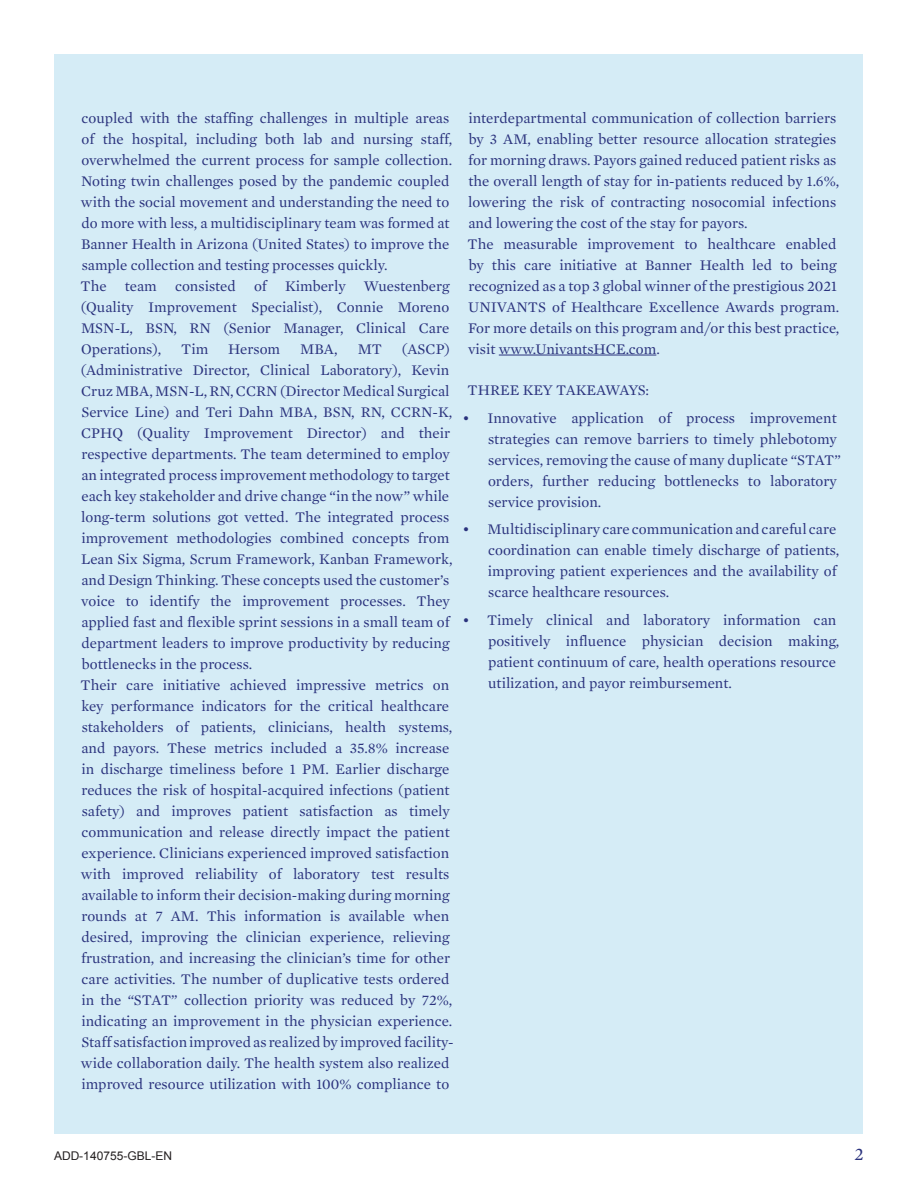
<style>
.page{position:relative;width:918px;height:1188px;background:#fff}
.page>*{position:absolute;margin:0;border:0;box-sizing:border-box;transform-origin:0 0}
.t1{font:18px "Mercury Text G1";color:#2a327d}
.IFCC_article_body_co{font:15px/21px "Mercury Text G1";color:#2a327d}
.t2{font:12px "Arial";color:#231f20}
</style>
<div class="page">
<div style="left:55px;top:54px;width:808px;height:1079px;background:#d5ecf6"></div>
<hr style="left:499px;top:355px;width:157px;height:1px;background:#2a327d">
<p class="IFCC_article_body_co" style="left:81px;top:107px;width:373px">coupled with the staffing challenges in multiple areas of the hospital, including both lab and nursing staff, overwhelmed the current process for sample collection.<br>Noting twin challenges posed by the pandemic coupled with the social movement and understanding the need to do more with less, a multidisciplinary team was formed at Banner Health in Arizona (United States) to improve the sample collection and testing processes quickly.</p>
<p class="IFCC_article_body_co" style="left:81px;top:275px;width:370px;text-align:justify">The team consisted of Kimberly Wuestenberg (Quality Improvement Specialist), Connie Moreno MSN-L, BSN, RN (Senior Manager, Clinical Care Operations),</p>
<p class="IFCC_article_body_co" style="left:81px;top:338px;width:373px;text-indent:321px">(ASCP) (Administrative Director, Clinical Laboratory), Kevin Cruz MBA, MSN-L, RN, CCRN (Director Medical Surgical Service Line) and Teri Dahn MBA, BSN, RN, CCRN-K, CPHQ (Quality Improvement Director) and their respective departments. The team determined to employ an integrated process improvement methodology to target each key stakeholder and drive change “in the now” while long-term solutions got vetted. The integrated process improvement methodologies combined concepts from Lean Six Sigma, Scrum Framework, Kanban Framework, and Design Thinking. These concepts used the customer’s voice to identify the improvement processes. They applied fast and flexible sprint sessions in a small team of department leaders to improve productivity by reducing bottlenecks in the process.</p>
<p class="IFCC_article_body_co" style="left:81px;top:674px;width:375px">Their care initiative achieved impressive metrics on key performance indicators for the critical healthcare stakeholders of patients, clinicians, health systems, and payors. These metrics included a 35.8% increase in discharge timeliness before 1 PM. Earlier discharge reduces the risk of hospital-acquired infections (patient safety) and improves patient satisfaction as timely communication and release directly impact the patient experience. Clinicians experienced improved satisfaction with improved reliability of laboratory test results available to inform their decision-making during morning rounds at 7 AM. This information is available when desired, improving the clinician experience, relieving frustration, and increasing the clinician’s time for other care activities. The number of duplicative tests ordered in the “STAT” collection priority was reduced by 72%, indicating an improvement in the physician experience.<br>Staff satisfaction improved as realized by improved facility&shy;wide collaboration daily. The health system also realized improved resource utilization with 100% compliance to</p>
<p class="IFCC_article_body_co" style="left:181px;top:338px;width:29px">Tim</p>
<p class="IFCC_article_body_co" style="left:228px;top:338px;width:53px">Hersom</p>
<p class="IFCC_article_body_co" style="left:300px;top:338px;width:39px">MBA,</p>
<p class="IFCC_article_body_co" style="left:358px;top:338px;width:26px">MT</p>
<p class="IFCC_article_body_co" style="left:468px;top:107px;width:373px">interdepartmental communication of collection barriers by 3 AM, enabling better resource allocation strategies for morning draws. Payors gained reduced patient risks as the overall length of stay for in-patients reduced by 1.6%, lowering the risk of contracting nosocomial infections and lowering the cost of the stay for payors.</p>
<p class="IFCC_article_body_co" style="left:468px;top:233px;width:373px">The measurable improvement to healthcare enabled by this care initiative at Banner Health led to being recognized as a top 3 global winner of the prestigious 2021<br>UNIVANTS of Healthcare Excellence Awards program.<br>For more details on this program and/or this best practice, visit www.UnivantsHCE.com.</p>
<p class="IFCC_article_body_co" style="left:468px;top:379px;width:183px">THREE KEY TAKEAWAYS:</p>
<p class="IFCC_article_body_co" style="left:488px;top:407px;width:354px;text-indent:-25px">• Innovative application of process improvement strategies can remove barriers to timely phlebotomy services, removing the cause of many duplicate “STAT” orders, further reducing bottlenecks to laboratory service provision.</p>
<p class="IFCC_article_body_co" style="left:488px;top:519px;width:353px;text-indent:-25px">• Multidisciplinary care communication and careful care coordination can enable timely discharge of patients, improving patient experiences and the availability of scarce healthcare resources.</p>
<p class="IFCC_article_body_co" style="left:488px;top:610px;width:353px;text-indent:-25px">• Timely clinical and laboratory information can positively influence physician decision making, patient continuum of care, health operations resource utilization, and payor reimbursement.</p>
<p class="t2" style="left:54px;top:1148px;width:120px">ADD-140755-GBL-EN</p>
<p class="t1" style="left:855px;top:1143px;width:11px">2</p>
</div>
